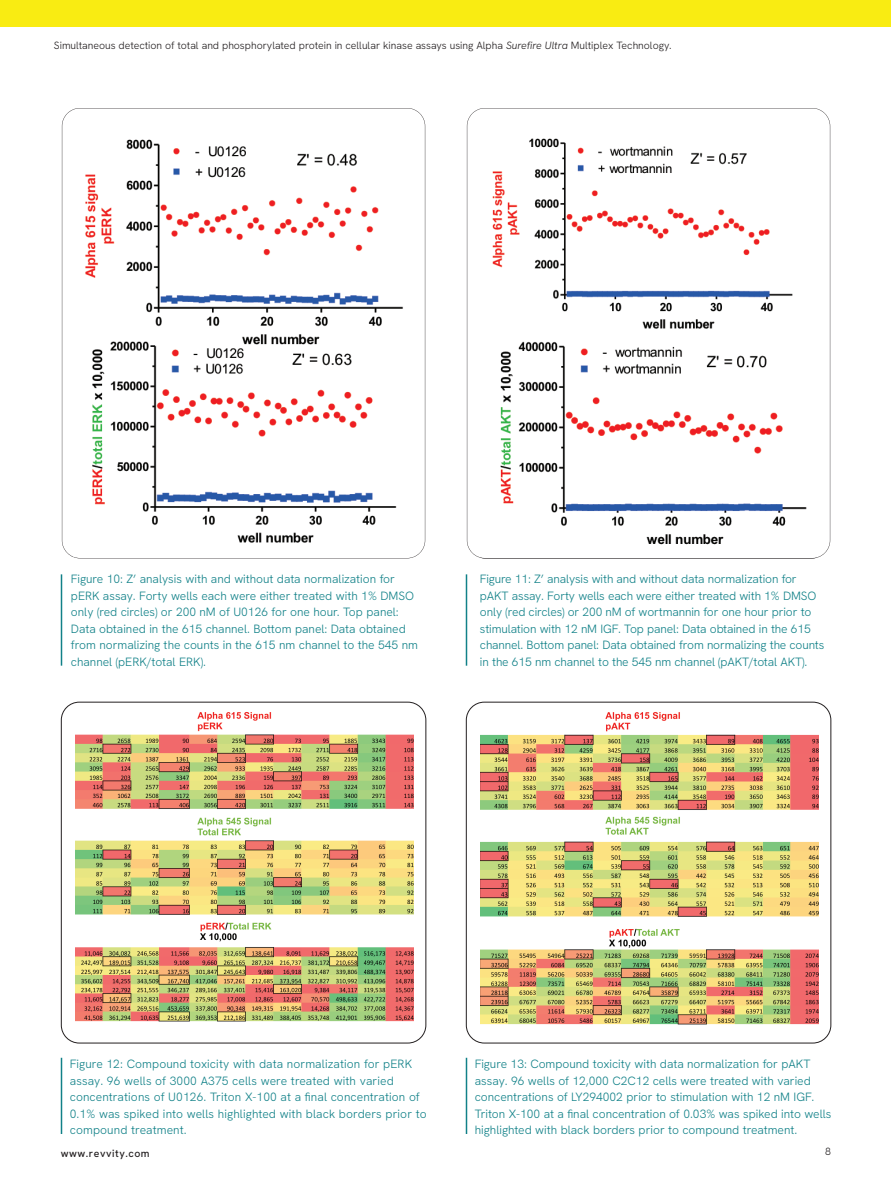
<style>
.page{position:relative;width:891px;height:1188px;background:#fff}
.page>*{position:absolute;margin:0;border:0;box-sizing:border-box;transform-origin:0 0}
.t1{font:300 12px/16.5px "Hanken Grotesk";color:#118188}
.t2{font:300 10.5px "Hanken Grotesk";color:#231f20}
.t3{font:500 10.5px "Hanken Grotesk";letter-spacing:.05em;color:#231f20}
.s1{font-style:italic}
</style>
<div class="page">
<div style="left:0;top:0;width:891px;height:26px;background:#f9ec12"></div>
<svg style="left:62px;top:108px;width:363px;height:450px"></svg>
<svg style="left:467px;top:108px;width:363px;height:450px"></svg>
<hr style="left:61px;top:574px;width:1px;height:92px;background:#118188">
<hr style="left:466px;top:574px;width:1px;height:92px;background:#118188">
<img style="left:72px;top:122px;width:341px;height:435px">
<img style="left:480px;top:122px;width:337px;height:436px">
<div style="left:61px;top:702px;width:365px;height:341px;border:1px solid #231f20;border-radius:18px"></div>
<div style="left:466px;top:702px;width:365px;height:341px;border:1px solid #231f20;border-radius:18px"></div>
<hr style="left:61px;top:1058px;width:1px;height:76px;background:#118188">
<hr style="left:466px;top:1058px;width:1px;height:76px;background:#118188">
<img style="left:75px;top:712px;width:339px;height:310px">
<img style="left:480px;top:712px;width:339px;height:313px">
<p class="t2" style="left:54px;top:39px;width:619px">Simultaneous detection of total and phosphorylated protein in cellular kinase assays using Alpha <span class="s1">Surefire Ultra</span> Multiplex Technology.</p>
<p class="t1" style="left:71px;top:570px;width:349px">Figure 10: Z’ analysis with and without data normalization for pERK assay. Forty wells each were either treated with 1% DMSO only (red circles) or 200 nM of U0126 for one hour. Top panel:<br>Data obtained in the 615 channel. Bottom panel: Data obtained from normalizing the counts in the 615 nm channel to the 545 nm channel (pERK/total ERK).</p>
<p class="t1" style="left:480px;top:571px;width:346px">Figure 11: Z’ analysis with and without data normalization for pAKT assay. Forty wells each were either treated with 1% DMSO only (red circles) or 200 nM of wortmannin for one hour prior to stimulation with 12 nM IGF. Top panel: Data obtained in the 615 channel. Bottom panel: Data obtained from normalizing the counts in the 615 nm channel to the 545 nm channel (pAKT/total AKT).</p>
<p class="t1" style="left:70px;top:1055px;width:358px">Figure 12: Compound toxicity with data normalization for pERK assay. 96 wells of 3000 A375 cells were treated with varied concentrations of U0126. Triton X-100 at a final concentration of 0.1% was spiked into wells highlighted with black borders prior to compound treatment.</p>
<p class="t1" style="left:475px;top:1055px;width:358px">Figure 13: Compound toxicity with data normalization for pAKT assay. 96 wells of 12,000 C2C12 cells were treated with varied concentrations of LY294002 prior to stimulation with 12 nM IGF.<br>Triton X-100 at a final concentration of 0.03% was spiked into wells highlighted with black borders prior to compound treatment.</p>
<p class="t3" style="left:61px;top:1147px;width:90px">www.revvity.com</p>
<p class="t2" style="left:825px;top:1145px;width:7px">8</p>
</div>
